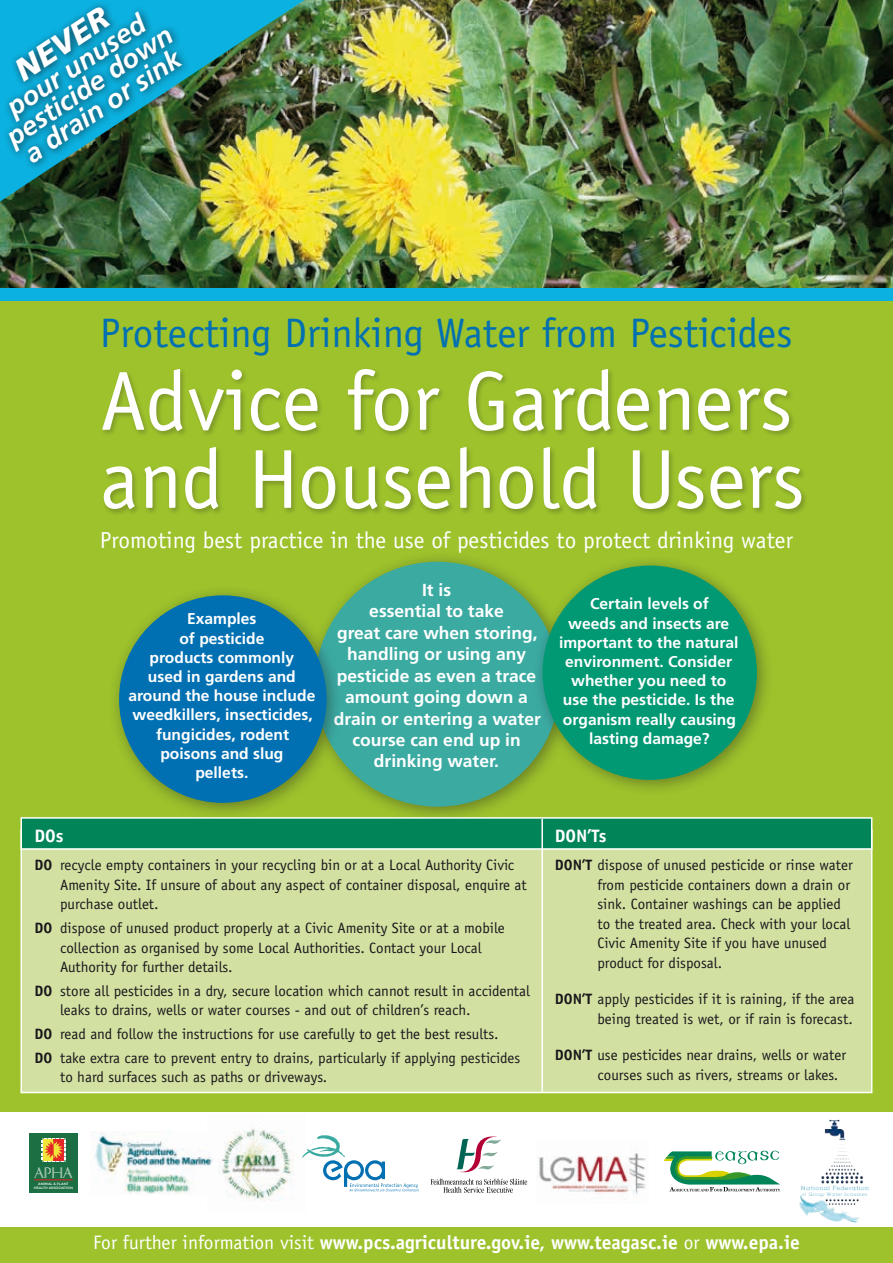
<style>
.page{position:relative;width:893px;height:1263px;background:#fff}
.page>*{position:absolute;margin:0;border:0;box-sizing:border-box;transform-origin:0 0}
.t1{font:84px/78px "Officina Sans Std";color:#fff}
.t2{font:41.25px "Officina Sans Std";color:#0070b2}
.t3{font:italic 900 31.05px "Frutiger LT Std";color:#fff}
.t4{font:italic 700 27px/24.3px "Frutiger LT Std";color:#fff;text-align:center}
.t5{font:23.25px "Officina Sans Std";color:#fff}
.t6{font:700 19.5px "Officina Sans Std";color:#fff}
.t7{font:700 18px "Officina Sans Std";color:#fff}
.t8{font:700 17.4px/21.5px "Frutiger LT Std";color:#fff;text-align:center}
.t9{font:700 15.6px/19.2px "Frutiger LT Std";color:#fff;text-align:center}
.t10{font:15.45px "Delphian ATT";color:#fff}
.t11{font:15px/19.5px "Officina Sans Std";color:#1a171c}
.t12{font:3.3px/3.6px "Montserrat";letter-spacing:-.015em;color:#fff;text-align:center;scale:1.05 1}
.s1{font-weight:700}
.s2{font-weight:400}
</style>
<div class="page">
<img style="left:0;top:0;width:893px;height:289px">
<div style="left:0;top:295px;width:893px;height:968px;background:#9dc22c"></div>
<div style="left:0;top:289px;width:893px;height:12px;background:#0bb1e0"></div>
<div style="left:101px;top:368px;width:708px;height:148px;background:#1a171c;opacity:.25"></div>
<div style="left:304px;top:551px;width:273px;height:273px;background:#1a171c;opacity:.4"></div>
<div style="left:315px;top:562px;width:245px;height:245px;background:#3baba2;border-radius:50%"></div>
<div style="left:108px;top:584px;width:236px;height:236px;background:#1a171c;opacity:.4"></div>
<div style="left:119px;top:595px;width:208px;height:208px;background:#0070b2;border-radius:50%"></div>
<div style="left:532px;top:554px;width:242px;height:243px;background:#1a171c;opacity:.4"></div>
<div style="left:543px;top:565px;width:214px;height:215px;background:#009974;border-radius:50%"></div>
<div style="left:21px;top:829px;width:851px;height:264px;background:#d2e1a1;border:2px solid #fff"></div>
<div style="left:21px;top:817px;width:851px;height:33px;background:#008458;border:2px solid #fff"></div>
<hr style="left:541px;top:819px;width:2px;height:274px;background:#fff">
<div style="left:0;top:1112px;width:893px;height:114px;background:#fff"></div>
<img style="left:219px;top:1128px;width:75px;height:73px">
<img style="left:93px;top:1131px;width:120px;height:64px">
<svg style="left:302px;top:1135px;width:117px;height:56px"></svg>
<div style="left:29px;top:1133px;width:49px;height:60px;background:#1c6f42"></div>
<hr style="left:34px;top:1179px;width:39px;height:1px;background:#e42828">
<svg style="left:42px;top:1138px;width:23px;height:24px"></svg>
<img style="left:537px;top:1150px;width:110px;height:45px">
<svg style="left:431px;top:1136px;width:96px;height:57px"></svg>
<img style="left:825px;top:1120px;width:20px;height:20px">
<svg style="left:664px;top:1151px;width:116px;height:40px"></svg>
<img style="left:0;top:0;width:304px;height:202px">
<div style="left:3px;top:1px;width:188px;height:170px;background:#1a171c;opacity:.75"></div>
<h3 class="t3" style="left:8px;top:58px;width:107px;rotate:-34deg">NEVER</h3>
<h3 class="t4" style="left:-11px;top:109px;width:195px;rotate:-34deg">pour unused pesticide down a drain or sink</h3>
<h2 class="t2" style="left:100px;top:309px;width:694px">Protecting Drinking Water from Pesticides</h2>
<h1 class="t1" style="left:100px;top:362px;width:706px">Advice for Gardeners and Household Users</h1>
<h3 class="t5" style="left:100px;top:526px;width:695px">Promoting best practice in the use of pesticides to protect drinking water</h3>
<p class="t9" style="left:128px;top:609px;width:188px">Examples<br>of pesticide<br>products commonly<br>used in gardens and around the house include weedkillers, insecticides, fungicides, rodent poisons and slug<br>pellets.</p>
<p class="t8" style="left:334px;top:579px;width:208px">It is<br>essential to take<br>great care when storing, handling or using any pesticide as even a trace amount going down a drain or entering a water course can end up in drinking water.</p>
<p class="t9" style="left:559px;top:594px;width:181px">Certain levels of<br>weeds and insects are important to the natural environment. Consider whether you need to use the pesticide. Is the organism really causing lasting damage?</p>
<p class="t7" style="left:35px;top:825px;width:31px">DOs</p>
<p class="t11" style="left:60px;top:856px;width:468px;text-indent:-26px"><span class="s1">DO</span> recycle empty containers in your recycling bin or at a Local Authority Civic<br>Amenity Site. If unsure of about any aspect of container disposal, enquire at purchase outlet.</p>
<p class="t11" style="left:60px;top:918px;width:446px;text-indent:-26px"><span class="s1">DO</span> dispose of unused product properly at a Civic Amenity Site or at a mobile collection as organised by some Local Authorities. Contact your Local<br>Authority for further details.</p>
<p class="t11" style="left:60px;top:981px;width:471px;text-indent:-26px"><span class="s1">DO</span> store all pesticides in a dry, secure location which cannot result in accidental leaks to drains, wells or water courses - and out of children’s reach.</p>
<p class="t11" style="left:35px;top:1022px;width:487px;line-height:23.7px"><span class="s1">DO</span> read and follow the instructions for use carefully to get the best results.<br><span class="s1">DO</span> take extra care to prevent entry to drains, particularly if applying pesticides</p>
<p class="t11" style="left:60px;top:1068px;width:269px">to hard surfaces such as paths or driveways.</p>
<p class="t7" style="left:555px;top:825px;width:53px">DON’Ts</p>
<p class="t11" style="left:597px;top:856px;width:257px;text-indent:-43px"><span class="s1">DON’T</span> dispose of unused pesticide or rinse water from pesticide containers down a drain or sink. Container washings can be applied to the treated area. Check with your local Civic Amenity Site if you have unused product for disposal.</p>
<p class="t11" style="left:555px;top:990px;width:301px;text-align:right"><span class="s1">DON’T</span> apply pesticides if it is raining, if the area being treated is wet, or if rain is forecast.</p>
<p class="t11" style="left:597px;top:1046px;width:250px;text-indent:-43px"><span class="s1">DON’T</span> use pesticides near drains, wells or water courses such as rivers, streams or lakes.</p>
<p class="t10" style="left:34px;top:1164px;width:40px">APHA</p>
<p class="t12" style="left:34px;top:1182px;width:39px">ANIMAL &amp; PLANT<br>HEALTH ASSOCIATION</p>
<h3 class="t6" style="left:93px;top:1231px;width:708px"><span class="s2">For further information visit</span> www.pcs.agriculture.gov.ie, www.teagasc.ie <span class="s2">or</span> www.epa.ie</h3>
</div>
